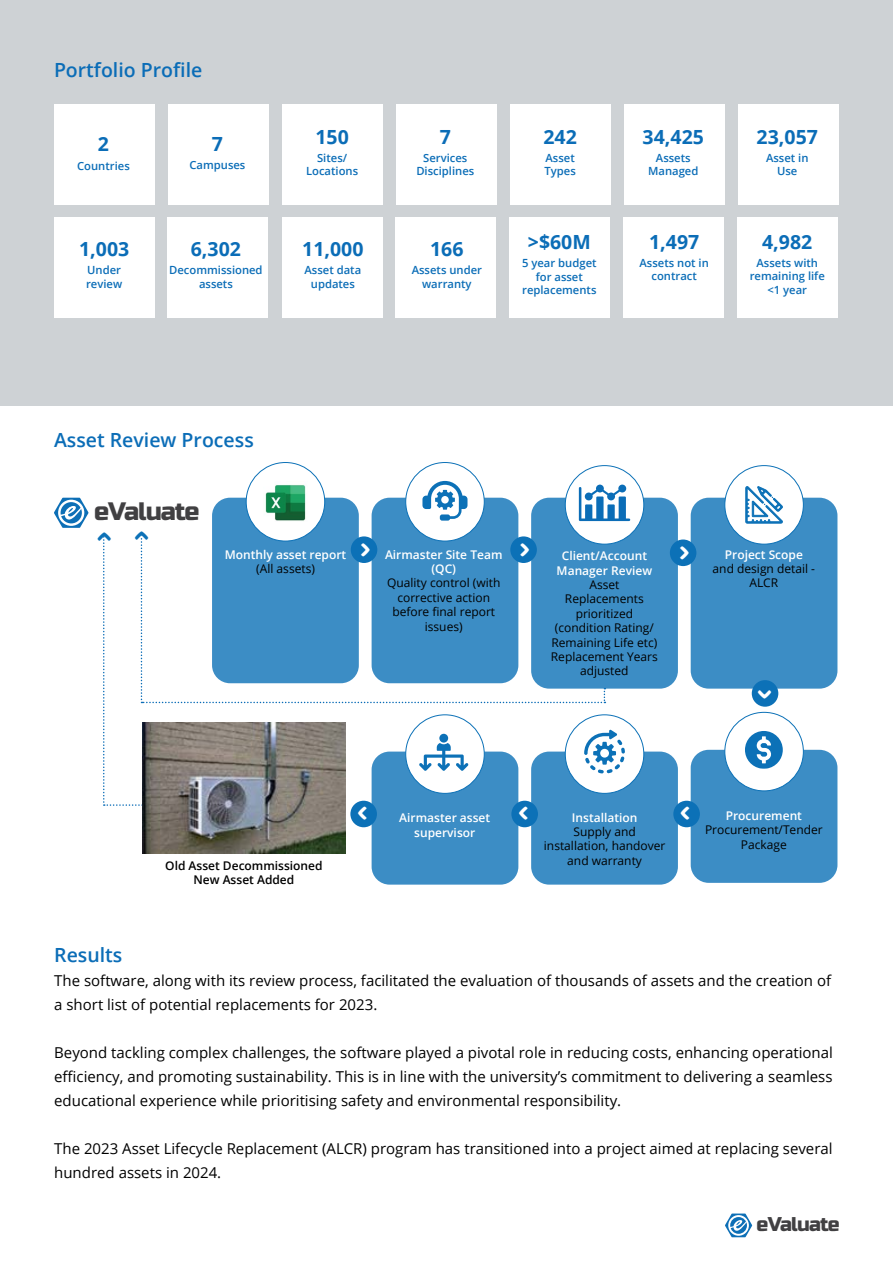
<style>
.page{position:relative;width:893px;height:1263px;background:#fff}
.page>*{position:absolute;margin:0;border:0;box-sizing:border-box;transform-origin:0 0}
.t1{font:25.2px "Russo One";letter-spacing:-.04em;color:#414042}
.t2{font:19.95px "Russo One";letter-spacing:-.04em;color:#414042}
.t3{font:700 19.5px "Open Sans";color:#0b6db7}
.t4{font:600 19.5px "Open Sans";color:#0b6db7}
.t5{font:19.5px "Jumble";color:#fff}
.t6{font:19.5px/37.5px "Jumble";color:#0c71b7}
.t7{font:15px/24px "Open Sans";color:#000}
.t8{font:12px/14.4px "Open Sans";color:#000;text-align:center}
.t9{font:600 12px/14.4px "Open Sans";color:#fff;text-align:center}
.t10{font:600 12px/14.4px "Open Sans";color:#000;text-align:center}
.t11{font:600 11.25px/13.5px "Open Sans";color:#0b6db7;text-align:center}
.s1{font-family:"Jumble";font-weight:400;font-size:19.5px}
</style>
<div class="page">
<div style="left:691px;top:750px;width:146px;height:133px;background:#3c8dc5;border-radius:18px"></div>
<div style="left:725px;top:712px;width:78px;height:79px;background:#fff;border-radius:50%"></div>
<div style="left:724px;top:712px;width:80px;height:79px;border:1px solid #0c71b7;border-radius:50%"></div>
<div style="left:212px;top:498px;width:147px;height:185px;background:#3c8dc5;border-radius:18px"></div>
<svg style="left:745px;top:731px;width:38px;height:38px"></svg>
<div style="left:246px;top:462px;width:79px;height:79px;background:#fff;border-radius:50%"></div>
<img style="left:265px;top:484px;width:41px;height:37px">
<div style="left:372px;top:498px;width:146px;height:185px;background:#3c8dc5;border-radius:18px"></div>
<div style="left:406px;top:462px;width:78px;height:79px;background:#fff;border-radius:50%"></div>
<div style="left:670px;top:539px;width:26px;height:27px;background:#0c71b7;border-radius:50%"></div>
<div style="left:531px;top:498px;width:147px;height:191px;background:#3c8dc5;border-radius:18px"></div>
<div style="left:565px;top:466px;width:79px;height:78px;background:#fff;border-radius:50%"></div>
<div style="left:691px;top:498px;width:146px;height:191px;background:#3c8dc5;border-radius:18px"></div>
<div style="left:725px;top:466px;width:78px;height:78px;background:#fff;border-radius:50%"></div>
<div style="left:724px;top:465px;width:80px;height:79px;border:1px solid #0c71b7;border-radius:50%"></div>
<svg style="left:422px;top:481px;width:45px;height:40px"></svg>
<svg style="left:579px;top:485px;width:51px;height:36px"></svg>
<svg style="left:745px;top:486px;width:38px;height:38px"></svg>
<div style="left:752px;top:680px;width:26px;height:27px;background:#0c71b7;border-radius:50%"></div>
<div style="left:531px;top:751px;width:147px;height:134px;background:#3c8dc5;border-radius:18px"></div>
<div style="left:565px;top:715px;width:79px;height:78px;background:#fff;border-radius:50%"></div>
<div style="left:372px;top:751px;width:146px;height:134px;background:#3c8dc5;border-radius:18px"></div>
<div style="left:673px;top:801px;width:27px;height:26px;background:#0c71b7;border-radius:50%"></div>
<div style="left:511px;top:801px;width:27px;height:26px;background:#0c71b7;border-radius:50%"></div>
<svg style="left:103px;top:534px;width:522px;height:272px"></svg>
<div style="left:350px;top:801px;width:27px;height:26px;background:#0c71b7;border-radius:50%"></div>
<div style="left:0;top:0;width:893px;height:405px;background:#ced2d5"></div>
<div style="left:55px;top:104px;width:100px;height:100px;background:#fff"></div>
<div style="left:168px;top:104px;width:100px;height:100px;background:#fff"></div>
<div style="left:283px;top:104px;width:100px;height:100px;background:#fff"></div>
<div style="left:396px;top:104px;width:100px;height:100px;background:#fff"></div>
<div style="left:510px;top:104px;width:100px;height:100px;background:#fff"></div>
<div style="left:624px;top:104px;width:100px;height:100px;background:#fff"></div>
<div style="left:738px;top:104px;width:100px;height:100px;background:#fff"></div>
<div style="left:54px;top:217px;width:100px;height:100px;background:#fff"></div>
<div style="left:167px;top:217px;width:101px;height:100px;background:#fff"></div>
<div style="left:282px;top:217px;width:100px;height:100px;background:#fff"></div>
<div style="left:395px;top:217px;width:101px;height:100px;background:#fff"></div>
<div style="left:509px;top:217px;width:101px;height:100px;background:#fff"></div>
<div style="left:623px;top:217px;width:100px;height:100px;background:#fff"></div>
<div style="left:737px;top:217px;width:100px;height:100px;background:#fff"></div>
<svg style="left:725px;top:1213px;width:27px;height:24px"></svg>
<svg style="left:54px;top:498px;width:34px;height:30px"></svg>
<img style="left:143px;top:723px;width:202px;height:130px">
<h3 class="t4" style="left:54px;top:56px;width:150px">Portfolio Profile</h3>
<h3 class="t3" style="left:98px;top:130px;width:13px">2</h3>
<p class="t11" style="left:77px;top:159px;width:54px">Countries</p>
<h3 class="t3" style="left:79px;top:235px;width:52px">1,003</h3>
<p class="t11" style="left:86px;top:263px;width:38px;text-align:left">Under review</p>
<h3 class="t3" style="left:212px;top:130px;width:13px">7</h3>
<p class="t11" style="left:189px;top:158px;width:58px">Campuses</p>
<h3 class="t3" style="left:191px;top:235px;width:52px">6,302</h3>
<p class="t11" style="left:169px;top:263px;width:95px">Decommissioned assets</p>
<h3 class="t3" style="left:315px;top:123px;width:35px">150</h3>
<p class="t11" style="left:306px;top:151px;width:54px">Sites/<br>Locations</p>
<h3 class="t3" style="left:302px;top:235px;width:63px">11,000</h3>
<p class="t11" style="left:305px;top:263px;width:58px">Asset data updates</p>
<h3 class="t3" style="left:440px;top:123px;width:13px">7</h3>
<p class="t11" style="left:416px;top:151px;width:59px">Services<br>Disciplines</p>
<h3 class="t3" style="left:430px;top:235px;width:35px">166</h3>
<p class="t11" style="left:412px;top:263px;width:72px">Assets under warranty</p>
<h3 class="t3" style="left:543px;top:123px;width:35px">242</h3>
<p class="t11" style="left:544px;top:151px;width:33px;text-align:left">Asset<br>Types</p>
<h3 class="t3" style="left:528px;top:228px;width:64px">&gt;$60M</h3>
<p class="t11" style="left:522px;top:256px;width:76px">5 year budget for asset replacements</p>
<h3 class="t3" style="left:643px;top:123px;width:63px">34,425</h3>
<p class="t11" style="left:648px;top:151px;width:52px">Assets<br>Managed</p>
<h3 class="t3" style="left:649px;top:228px;width:52px">1,497</h3>
<p class="t11" style="left:639px;top:256px;width:71px">Assets not in contract</p>
<h3 class="t3" style="left:757px;top:123px;width:63px">23,057</h3>
<p class="t11" style="left:766px;top:151px;width:44px">Asset in<br>Use</p>
<h3 class="t3" style="left:762px;top:228px;width:52px">4,982</h3>
<p class="t11" style="left:750px;top:256px;width:77px">Assets with remaining life &lt;1 year</p>
<h3 class="t4" style="left:54px;top:426px;width:201px">Asset Review Process</h3>
<h1 class="t1" style="left:94px;top:496px;width:107px">eValuate</h1>
<h3 class="t6" style="left:87px;top:541px;width:11px;rotate:-90deg">&gt; &gt;</h3>
<p class="t9" style="left:225px;top:547px;width:123px">Monthly asset report</p>
<p class="t8" style="left:256px;top:561px;width:60px">(All assets)</p>
<p class="t9" style="left:361px;top:547px;width:170px"><span class="s1">&gt;</span> Airmaster Site Team <span class="s1">&gt;</span></p>
<h3 class="t5" style="left:680px;top:539px;width:10px">&gt;</h3>
<p class="t9" style="left:431px;top:561px;width:26px">(QC)</p>
<p class="t8" style="left:387px;top:575px;width:115px">Quality control (with corrective action before final report issues)</p>
<p class="t9" style="left:557px;top:548px;width:97px">Client/Account<br>Manager Review</p>
<p class="t8" style="left:551px;top:577px;width:109px">Asset<br>Replacements prioritized (condition Rating/<br>Remaining Life etc)<br>Replacement Years adjusted</p>
<p class="t9" style="left:725px;top:547px;width:80px">Project Scope</p>
<p class="t8" style="left:713px;top:561px;width:104px">and design detail -<br>ALCR</p>
<h3 class="t5" style="left:778px;top:690px;width:10px;rotate:90deg">&gt;</h3>
<p class="t10" style="left:165px;top:858px;width:159px">Old Asset Decommissioned<br>New Asset Added</p>
<h3 class="t5" style="left:367px;top:827px;width:10px;rotate:-180deg">&gt;</h3>
<h3 class="t5" style="left:528px;top:827px;width:10px;rotate:-180deg">&gt;</h3>
<h3 class="t5" style="left:690px;top:827px;width:10px;rotate:-180deg">&gt;</h3>
<p class="t9" style="left:572px;top:810px;width:67px">Installation</p>
<p class="t8" style="left:544px;top:824px;width:123px">Supply and installation, handover and warranty</p>
<p class="t9" style="left:399px;top:810px;width:92px">Airmaster asset supervisor</p>
<p class="t9" style="left:726px;top:808px;width:78px">Procurement</p>
<p class="t8" style="left:705px;top:822px;width:119px">Procurement/Tender<br>Package</p>
<h3 class="t4" style="left:54px;top:942px;width:70px">Results</h3>
<p class="t7" style="left:54px;top:968px;width:778px">The software, along with its review process, facilitated the evaluation of thousands of assets and the creation of a short list of potential replacements for 2023.</p>
<p class="t7" style="left:54px;top:1040px;width:780px;text-align:justify">Beyond tackling complex challenges, the software played a pivotal role in reducing costs, enhancing operational efficiency, and promoting sustainability. This is in line with the university’s commitment to delivering a seamless educational experience while prioritising safety and environmental responsibility.</p>
<p class="t7" style="left:54px;top:1136px;width:780px">The 2023 Asset Lifecycle Replacement (ALCR) program has transitioned into a project aimed at replacing several hundred assets in 2024.</p>
<h2 class="t2" style="left:757px;top:1212px;width:85px">eValuate</h2>
</div>
